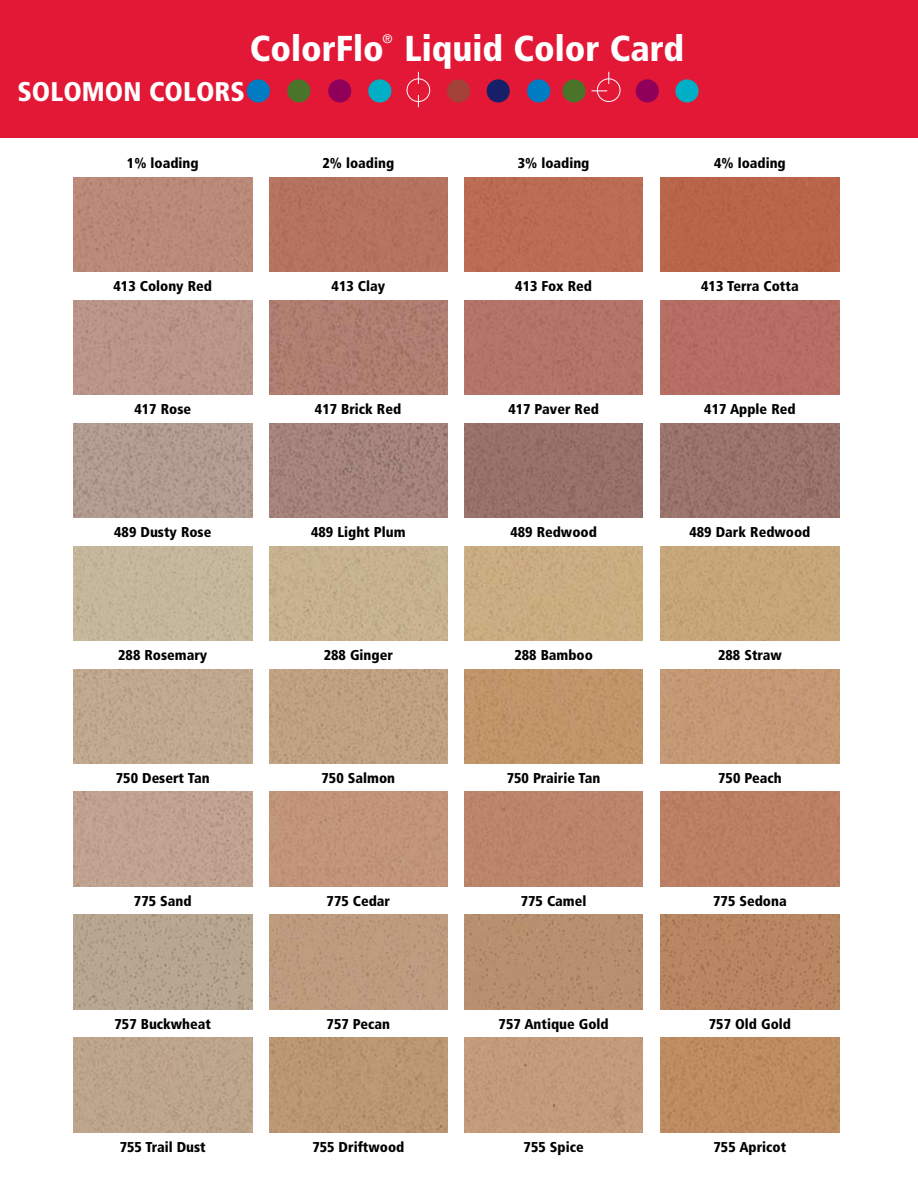
<style>
.page{position:relative;width:918px;height:1188px;background:#fff}
.page>*{position:absolute;margin:0;border:0;box-sizing:border-box;transform-origin:0 0}
.t1{font:900 condensed 36px "Frutiger";color:#fff}
.t2{font:900 condensed 27px "Frutiger";color:#fff}
.t3{font:900 condensed 14.25px "Frutiger";color:#000}
.t4{font:12px "Helvetica";color:#fff}
</style>
<div class="page">
<div style="left:0;top:0;width:918px;height:138px;background:#e31836"></div>
<div style="left:247px;top:79px;width:23px;height:24px;background:#007cc2;border-radius:50%"></div>
<div style="left:287px;top:79px;width:23px;height:24px;background:#49742a;border-radius:50%"></div>
<div style="left:328px;top:79px;width:23px;height:24px;background:#90005a;border-radius:50%"></div>
<div style="left:368px;top:79px;width:23px;height:24px;background:#00aec5;border-radius:50%"></div>
<div style="left:487px;top:79px;width:23px;height:24px;background:#171f69;border-radius:50%"></div>
<div style="left:527px;top:79px;width:23px;height:24px;background:#007cc2;border-radius:50%"></div>
<div style="left:562px;top:79px;width:24px;height:24px;background:#49742a;border-radius:50%"></div>
<div style="left:447px;top:79px;width:23px;height:24px;background:#a44138;border-radius:50%"></div>
<div style="left:675px;top:79px;width:24px;height:24px;background:#00aec5;border-radius:50%"></div>
<div style="left:636px;top:79px;width:23px;height:24px;background:#90005a;border-radius:50%"></div>
<div style="left:407px;top:79px;width:23px;height:23px;border:1px solid #fff;border-radius:50%"></div>
<svg style="left:418px;top:72px;width:1px;height:12px"></svg>
<svg style="left:418px;top:95px;width:1px;height:12px"></svg>
<div style="left:597px;top:79px;width:23px;height:23px;border:1px solid #fff;border-radius:50%"></div>
<svg style="left:609px;top:72px;width:1px;height:12px"></svg>
<svg style="left:591px;top:91px;width:16px;height:1px"></svg>
<img style="left:74px;top:300px;width:178px;height:95px">
<img style="left:74px;top:423px;width:178px;height:95px">
<div style="left:74px;top:546px;width:178px;height:95px;background:#c5b79c"></div>
<img style="left:74px;top:669px;width:178px;height:95px">
<div style="left:74px;top:792px;width:178px;height:94px;background:#bfa290"></div>
<img style="left:74px;top:915px;width:178px;height:94px">
<div style="left:74px;top:1038px;width:178px;height:94px;background:#bda58b"></div>
<img style="left:269px;top:300px;width:179px;height:95px">
<img style="left:269px;top:423px;width:179px;height:95px">
<div style="left:269px;top:546px;width:179px;height:95px;background:#c7b18f"></div>
<img style="left:269px;top:669px;width:179px;height:95px">
<div style="left:269px;top:792px;width:179px;height:94px;background:#c2947a"></div>
<img style="left:269px;top:915px;width:179px;height:94px">
<div style="left:269px;top:1038px;width:179px;height:94px;background:#ba9672"></div>
<div style="left:464px;top:300px;width:179px;height:95px;background:#b4746a"></div>
<div style="left:464px;top:423px;width:179px;height:95px;background:#967169"></div>
<div style="left:464px;top:546px;width:179px;height:95px;background:#caad81"></div>
<div style="left:464px;top:669px;width:179px;height:95px;background:#c09569"></div>
<div style="left:464px;top:792px;width:179px;height:94px;background:#bc8469"></div>
<div style="left:464px;top:915px;width:179px;height:94px;background:#b88f6f"></div>
<div style="left:464px;top:1038px;width:179px;height:94px;background:#c39a7a"></div>
<div style="left:661px;top:300px;width:178px;height:95px;background:#b66d64"></div>
<img style="left:661px;top:423px;width:178px;height:95px">
<div style="left:661px;top:546px;width:178px;height:95px;background:#c5a678"></div>
<div style="left:661px;top:669px;width:178px;height:95px;background:#c59974"></div>
<div style="left:661px;top:792px;width:178px;height:94px;background:#bb7f63"></div>
<img style="left:661px;top:915px;width:178px;height:94px">
<div style="left:661px;top:1038px;width:178px;height:94px;background:#bd8c61"></div>
<div style="left:74px;top:177px;width:178px;height:95px;background:#ba8978"></div>
<div style="left:269px;top:177px;width:179px;height:95px;background:#b67360"></div>
<div style="left:464px;top:177px;width:179px;height:95px;background:#bc6c53"></div>
<div style="left:661px;top:177px;width:178px;height:95px;background:#b96549"></div>
<p class="t4" style="left:383px;top:32px;width:10px">®</p>
<h1 class="t1" style="left:250px;top:27px;width:436px">ColorFlo Liquid Color Card</h1>
<h2 class="t2" style="left:17px;top:75px;width:229px">SOLOMON COLORS</h2>
<p class="t3" style="left:127px;top:155px;width:73px">1% loading</p>
<p class="t3" style="left:323px;top:155px;width:73px">2% loading</p>
<p class="t3" style="left:518px;top:155px;width:73px">3% loading</p>
<p class="t3" style="left:714px;top:155px;width:73px">4% loading</p>
<p class="t3" style="left:114px;top:278px;width:100px">413 Colony Red</p>
<p class="t3" style="left:332px;top:278px;width:55px">413 Clay</p>
<p class="t3" style="left:515px;top:278px;width:78px">413 Fox Red</p>
<p class="t3" style="left:701px;top:278px;width:99px">413 Terra Cotta</p>
<p class="t3" style="left:134px;top:401px;width:58px">417 Rose</p>
<p class="t3" style="left:315px;top:401px;width:88px">417 Brick Red</p>
<p class="t3" style="left:508px;top:401px;width:92px">417 Paver Red</p>
<p class="t3" style="left:704px;top:401px;width:93px">417 Apple Red</p>
<p class="t3" style="left:114px;top:524px;width:99px">489 Dusty Rose</p>
<p class="t3" style="left:311px;top:524px;width:96px">489 Light Plum</p>
<p class="t3" style="left:510px;top:524px;width:88px">489 Redwood</p>
<p class="t3" style="left:690px;top:524px;width:122px">489 Dark Redwood</p>
<p class="t3" style="left:118px;top:647px;width:91px">288 Rosemary</p>
<p class="t3" style="left:324px;top:647px;width:71px">288 Ginger</p>
<p class="t3" style="left:514px;top:647px;width:80px">288 Bamboo</p>
<p class="t3" style="left:718px;top:647px;width:65px">288 Straw</p>
<p class="t3" style="left:116px;top:770px;width:95px">750 Desert Tan</p>
<p class="t3" style="left:322px;top:770px;width:75px">750 Salmon</p>
<p class="t3" style="left:507px;top:770px;width:95px">750 Prairie Tan</p>
<p class="t3" style="left:718px;top:770px;width:65px">750 Peach</p>
<p class="t3" style="left:134px;top:893px;width:59px">775 Sand</p>
<p class="t3" style="left:327px;top:892px;width:65px">775 Cedar</p>
<p class="t3" style="left:521px;top:892px;width:67px">775 Camel</p>
<p class="t3" style="left:713px;top:892px;width:75px">775 Sedona</p>
<p class="t3" style="left:115px;top:1015px;width:98px">757 Buckwheat</p>
<p class="t3" style="left:327px;top:1015px;width:65px">757 Pecan</p>
<p class="t3" style="left:499px;top:1015px;width:112px">757 Antique Gold</p>
<p class="t3" style="left:709px;top:1015px;width:84px">757 Old Gold</p>
<p class="t3" style="left:120px;top:1138px;width:88px">755 Trail Dust</p>
<p class="t3" style="left:312px;top:1138px;width:94px">755 Driftwood</p>
<p class="t3" style="left:524px;top:1138px;width:62px">755 Spice</p>
<p class="t3" style="left:714px;top:1138px;width:74px">755 Apricot</p>
</div>
